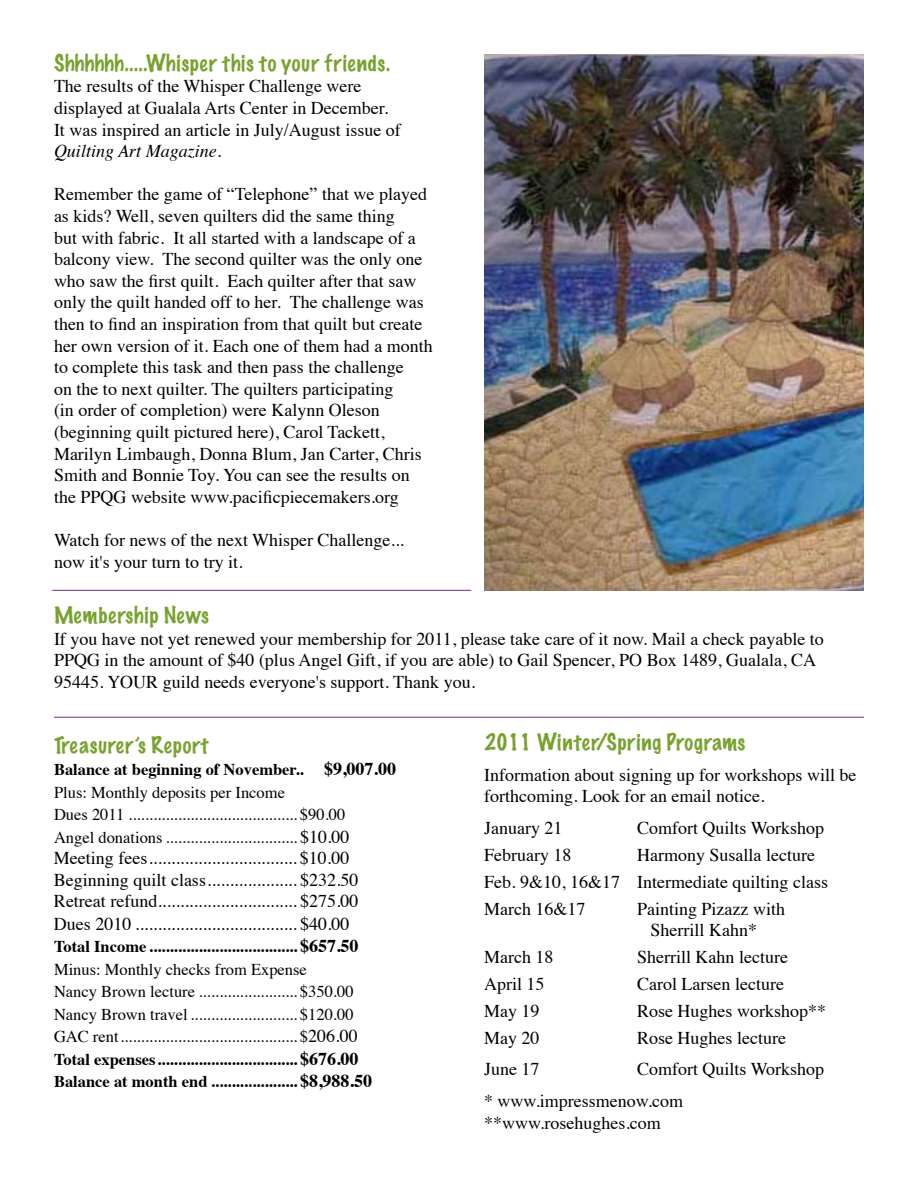
<style>
.page{position:relative;width:918px;height:1188px;background:#fff}
.page>*{position:absolute;margin:0;border:0;box-sizing:border-box;transform-origin:0 0}
.t1{font:100 21px "Marker Felt";letter-spacing:.03em;color:#78a22f}
.t2{font:18px/21.6px "Times";color:#000}
.t3{font:italic 18px "Times";color:#000}
.t4{font:16.5px/22.5px "Times";color:#000}
.s1{font-weight:700}
.s2{font-weight:700;font-size:18px}
.s3{font-size:18px}
</style>
<div class="page">
<hr style="left:52px;top:590px;width:419px;height:1px;background:#77278b">
<hr style="left:54px;top:717px;width:810px;height:1px;background:#77278b">
<img style="left:485px;top:54px;width:379px;height:536px">
<p class="t1" style="left:54px;top:48px;width:338px">Shhhhhh.....Whisper this to your friends.</p>
<p class="t2" style="left:54px;top:74px;width:348px">The results of the Whisper Challenge were displayed at Gualala Arts Center in December.<br>It was inspired an article in July/August issue of</p>
<p class="t3" style="left:54px;top:136px;width:169px">Quilting Art Magazine.</p>
<p class="t2" style="left:54px;top:182px;width:380px">Remember the game of “Telephone” that we played as kids? Well, seven quilters did the same thing<br>but with fabric. It all started with a landscape of a balcony view. The second quilter was the only one who saw the first quilt. Each quilter after that saw only the quilt handed off to her. The challenge was then to find an inspiration from that quilt but create her own version of it. Each one of them had a month to complete this task and then pass the challenge<br>on the to next quilter. The quilters participating<br>(in order of completion) were Kalynn Oleson (beginning quilt pictured here), Carol Tackett, Marilyn Limbaugh, Donna Blum, Jan Carter, Chris Smith and Bonnie Toy. You can see the results on the PPQG website www.pacificpiecemakers.org</p>
<p class="t2" style="left:54px;top:528px;width:352px">Watch for news of the next Whisper Challenge... now it's your turn to try it.</p>
<p class="t1" style="left:54px;top:600px;width:157px">Membership News</p>
<p class="t2" style="left:54px;top:626px;width:771px">If you have not yet renewed your membership for 2011, please take care of it now. Mail a check payable to<br>PPQG in the amount of $40 (plus Angel Gift, if you are able) to Gail Spencer, PO Box 1489, Gualala, CA<br>95445. YOUR guild needs everyone's support. Thank you.</p>
<p class="t1" style="left:54px;top:730px;width:156px">Treasurer’s Report</p>
<p class="t4" style="left:54px;top:757px;width:343px"><span class="s1">Balance at beginning of November..</span> <span class="s2">$9,007.00<br></span>Plus: Monthly deposits per Income<br>Dues 2011 ......................................... $90.00<br>Angel donations ................................ <span class="s3">$10.00</span></p>
<p class="t2" style="left:54px;top:846px;width:306px">Meeting fees................................. $10.00<br>Beginning quilt class.................... $232.50<br>Retreat refund............................... $275.00<br>Dues 2010 .................................... $40.00</p>
<p class="t4" style="left:54px;top:934px;width:319px"><span class="s1">Total Income ....................................</span> <span class="s2">$657.50<br></span>Minus: Monthly checks from Expense<br>Nancy Brown lecture ........................ $350.00<br>Nancy Brown travel .......................... $120.00<br>GAC rent........................................... $<span class="s3">206.00<br></span><span class="s1">Total expenses..................................</span> <span class="s2">$676.00<br></span><span class="s1">Balance at month end .....................</span> <span class="s2">$8,988.50</span></p>
<p class="t1" style="left:484px;top:727px;width:263px">2011 Winter/Spring Programs</p>
<p class="t2" style="left:484px;top:763px;width:374px;line-height:21px">Information about signing up for workshops will be forthcoming. Look for an email notice.</p>
<p class="t2" style="left:484px;top:815px;width:80px">January 21</p>
<p class="t2" style="left:637px;top:815px;width:189px">Comfort Quilts Workshop</p>
<p class="t2" style="left:484px;top:842px;width:89px">February 18</p>
<p class="t2" style="left:484px;top:840px;width:345px;line-height:27px;text-indent:153px">Harmony Susalla lecture<br>Feb. 9&amp;10, 16&amp;17 Intermediate quilting class<br>March 16&amp;17</p>
<p class="t2" style="left:651px;top:897px;width:136px;line-height:21px;text-indent:-14px">Painting Pizazz with<br>Sherrill Kahn*</p>
<p class="t2" style="left:484px;top:944px;width:71px">March 18</p>
<p class="t2" style="left:637px;top:944px;width:152px">Sherrill Kahn lecture</p>
<p class="t2" style="left:484px;top:971px;width:62px">April 15</p>
<p class="t2" style="left:637px;top:971px;width:148px">Carol Larsen lecture</p>
<p class="t2" style="left:484px;top:998px;width:57px">May 19</p>
<p class="t2" style="left:637px;top:998px;width:190px">Rose Hughes workshop**</p>
<p class="t2" style="left:484px;top:1025px;width:57px">May 20</p>
<p class="t2" style="left:637px;top:1025px;width:150px">Rose Hughes lecture</p>
<p class="t2" style="left:484px;top:1057px;width:57px">June 17</p>
<p class="t2" style="left:484px;top:1052px;width:342px;line-height:31.5px;text-indent:153px">Comfort Quilts Workshop * www.impressmenow.com</p>
<p class="t2" style="left:484px;top:1111px;width:178px">**www.rosehughes.com</p>
</div>
